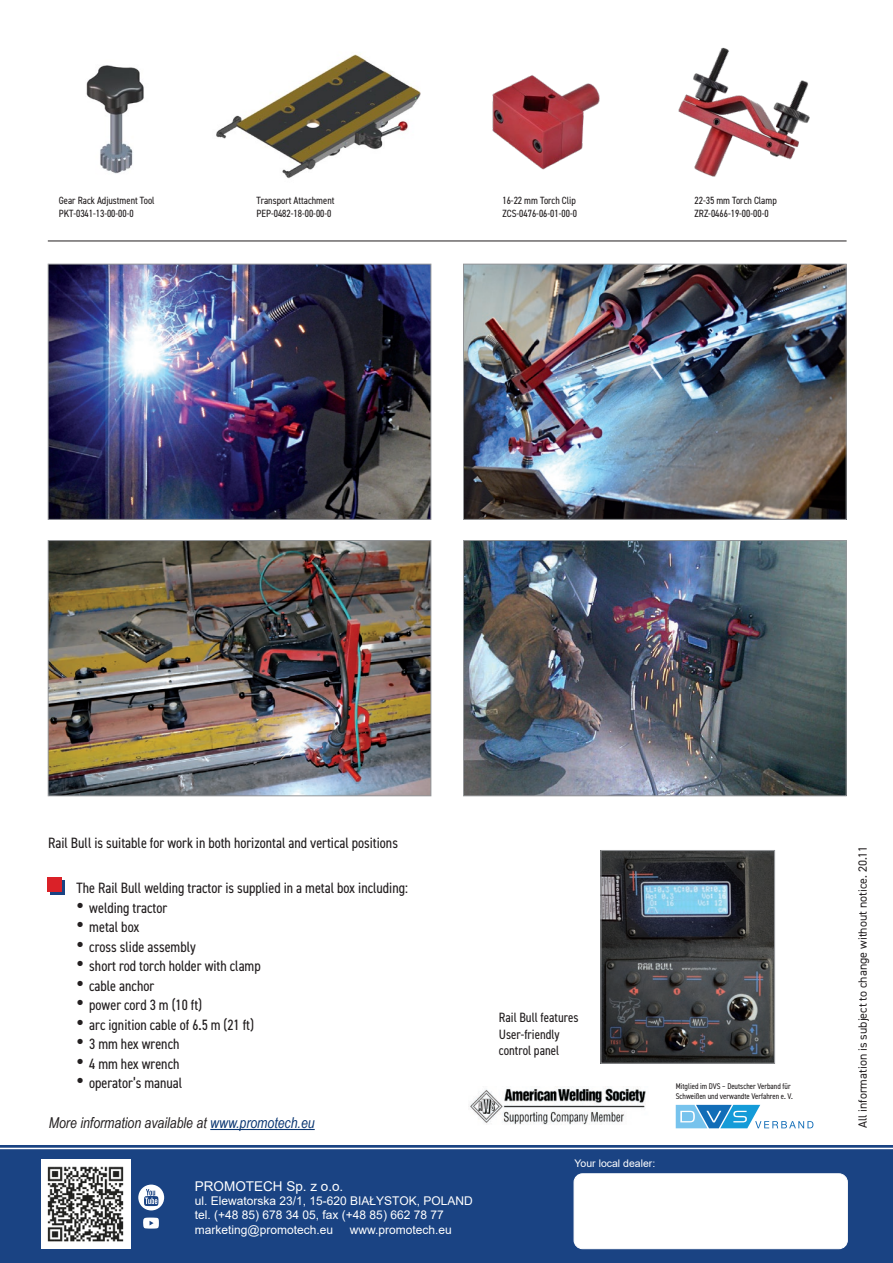
<style>
.page{position:relative;width:893px;height:1263px;background:#fff}
.page>*{position:absolute;margin:0;border:0;box-sizing:border-box;transform-origin:0 0}
.w_tabelce_tresc{font:condensed 15px "DIN2014";color:#231f20}
.tekst_ulotka_promote{font:condensed 15px "DIN2014";color:#231f20}
.tekst_wozki{font:italic 15px "Arial Narrow";color:#231f20}
.w_tabelce_tresc-2{font:condensed 13.5px/16.2px "DIN2014";color:#231f20}
.t1{font:13.5px "Arial";color:#fff}
.t2{font:12px "Arial";color:#fff}
.t3{font:12px "DIN2014";color:#231f20}
.cechy_podpisy{font:condensed 10.5px "DIN2014";color:#231f20}
.t4{font:10.5px "Arial";color:#fff}
.opis_zdjec{font:condensed 8.25px/9.9px "DIN2014";color:#231f20}
.s1{font-family:"Arial";font-stretch:normal;font-size:21px}
.s2{color:#0a3672}
</style>
<div class="page">
<img style="left:602px;top:852px;width:171px;height:210px">
<div style="left:600px;top:850px;width:175px;height:214px;border:1px solid #939598"></div>
<img style="left:470px;top:1086px;width:176px;height:39px">
<hr style="left:48px;top:241px;width:799px;height:1px;background:#231f20">
<img style="left:465px;top:542px;width:380px;height:252px">
<div style="left:463px;top:540px;width:384px;height:256px;border:1px solid #939598"></div>
<img style="left:50px;top:542px;width:379px;height:252px">
<div style="left:48px;top:540px;width:383px;height:256px;border:1px solid #939598"></div>
<img style="left:465px;top:266px;width:380px;height:252px">
<div style="left:463px;top:264px;width:384px;height:256px;border:1px solid #939598"></div>
<img style="left:50px;top:266px;width:379px;height:252px">
<div style="left:48px;top:264px;width:383px;height:256px;border:1px solid #939598"></div>
<hr style="left:210px;top:1129px;width:105px;height:1px;background:#0a3672">
<img style="left:86px;top:65px;width:58px;height:109px">
<img style="left:216px;top:54px;width:205px;height:125px">
<img style="left:492px;top:75px;width:108px;height:95px">
<img style="left:678px;top:47px;width:132px;height:130px">
<svg style="left:676px;top:1105px;width:137px;height:23px"></svg>
<div style="left:0;top:1145px;width:893px;height:118px;background:#1a4383"></div>
<img style="left:41px;top:1159px;width:89px;height:90px">
<div style="left:574px;top:1174px;width:273px;height:75px;background:#fff;border-radius:9px"></div>
<div style="left:574px;top:1173px;width:273px;height:76px;border:1px solid #fff;border-radius:9px"></div>
<svg style="left:138px;top:1184px;width:26px;height:26px"></svg>
<svg style="left:143px;top:1217px;width:16px;height:11px"></svg>
<hr style="left:0;top:1148px;width:893px;height:1px;background:#fff">
<div style="left:50px;top:880px;width:14px;height:14px;background:#1a4383"></div>
<div style="left:48px;top:878px;width:14px;height:14px;background:#da2128"></div>
<p class="cechy_podpisy" style="left:59px;top:194px;width:97px">Gear Rack Adjustment Tool</p>
<p class="cechy_podpisy" style="left:59px;top:206px;width:76px">PKT-0341-13-00-00-0</p>
<p class="cechy_podpisy" style="left:257px;top:194px;width:79px">Transport Attachment</p>
<p class="cechy_podpisy" style="left:257px;top:206px;width:76px">PEP-0482-18-00-00-0</p>
<p class="cechy_podpisy" style="left:502px;top:194px;width:75px">16-22 mm Torch Clip</p>
<p class="cechy_podpisy" style="left:502px;top:206px;width:76px">ZCS-0476-06-01-00-0</p>
<p class="cechy_podpisy" style="left:694px;top:194px;width:84px">22-35 mm Torch Clamp</p>
<p class="cechy_podpisy" style="left:694px;top:206px;width:76px">ZRZ-0466-19-00-00-0</p>
<p class="w_tabelce_tresc" style="left:48px;top:833px;width:351px">Rail Bull is suitable for work in both horizontal and vertical positions</p>
<p class="tekst_ulotka_promote" style="left:77px;top:878px;width:333px">The Rail Bull welding tractor is supplied in a metal box including:</p>
<p class="w_tabelce_tresc" style="left:77px;top:898px;width:92px"><span class="s1">•</span> welding tractor</p>
<p class="w_tabelce_tresc" style="left:77px;top:917px;width:64px"><span class="s1">•</span> metal box</p>
<p class="w_tabelce_tresc" style="left:77px;top:937px;width:121px"><span class="s1">•</span> cross slide assembly</p>
<p class="w_tabelce_tresc" style="left:77px;top:956px;width:186px"><span class="s1">•</span> short rod torch holder with clamp</p>
<p class="w_tabelce_tresc" style="left:77px;top:976px;width:79px"><span class="s1">•</span> cable anchor</p>
<p class="w_tabelce_tresc" style="left:77px;top:995px;width:127px"><span class="s1">•</span> power cord 3 m (10 ft)</p>
<p class="w_tabelce_tresc" style="left:77px;top:1015px;width:179px"><span class="s1">•</span> arc ignition cable of 6.5 m (21 ft)</p>
<p class="w_tabelce_tresc" style="left:77px;top:1034px;width:104px"><span class="s1">•</span> 3 mm hex wrench</p>
<p class="w_tabelce_tresc" style="left:77px;top:1054px;width:104px"><span class="s1">•</span> 4 mm hex wrench</p>
<p class="w_tabelce_tresc" style="left:77px;top:1073px;width:107px"><span class="s1">•</span> operator’s manual</p>
<p class="tekst_wozki" style="left:49px;top:1112px;width:267px">More information available at <span class="s2">www.promotech.eu</span></p>
<p class="t1" style="left:195px;top:1176px;width:150px">PROMOTECH Sp. z o.o.</p>
<p class="t2" style="left:195px;top:1192px;width:279px">ul. Elewatorska 23/1, 15-620 BIAŁYSTOK, POLAND</p>
<p class="t2" style="left:195px;top:1207px;width:250px">tel. (+48 85) 678 34 05, fax (+48 85) 662 78 77</p>
<p class="t2" style="left:195px;top:1221px;width:140px">marketing@promotech.eu</p>
<p class="t2" style="left:350px;top:1221px;width:104px">www.promotech.eu</p>
<p class="w_tabelce_tresc-2" style="left:499px;top:1009px;width:81px">Rail Bull features<br>User-friendly control panel</p>
<p class="opis_zdjec" style="left:676px;top:1081px;width:119px">Mitglied im DVS – Deutscher Verband für<br>Schweißen und verwandte Verfahren e. V.</p>
<p class="t4" style="left:575px;top:1156px;width:82px">Your local dealer:</p>
<p class="t3" style="left:855px;top:1128px;width:284px;rotate:-90deg">All information is subject to change without notice. 20.11</p>
</div>
